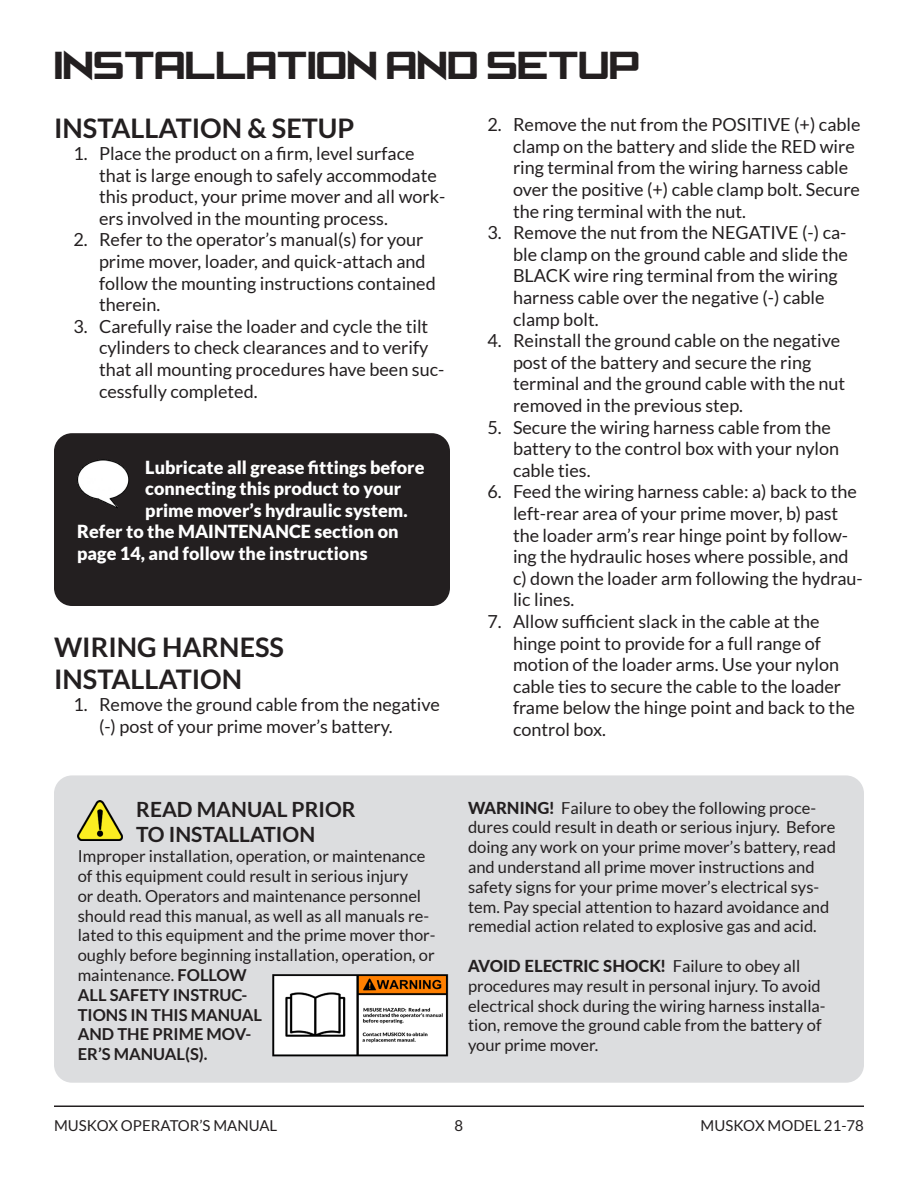
<style>
.page{position:relative;width:918px;height:1188px;background:#fff}
.page>*{position:absolute;margin:0;border:0;box-sizing:border-box;transform-origin:0 0}
.Headline{font:36px "Cafe Nero M54";color:#231f20}
.Subhead{font:700 27px/32.4px "Lato";color:#231f20}
.SUBHEAD_SMALL{font:700 21px "Lato";color:#231f20}
.Bullet_List{font:18px/21.6px "Lato";color:#231f20}
.Body{font:900 18px "Lato";color:#fff}
.BODY_SMALL{font:16.5px/19.8px "Lato";color:#231f20}
.t1{font:15px "Lato";color:#231f20}
.s1{font-weight:700}
.s2{font-weight:800}
</style>
<div class="page">
<hr style="left:54px;top:1106px;width:810px;height:1px;background:#231f20">
<div style="left:54px;top:775px;width:810px;height:308px;background:#dcdddf;border-radius:18px"></div>
<div style="left:54px;top:433px;width:396px;height:173px;background:#231f20;border-radius:18px"></div>
<img style="left:77px;top:459px;width:52px;height:49px">
<img style="left:78px;top:800px;width:45px;height:40px">
<img style="left:272px;top:974px;width:176px;height:83px">
<p class="Headline" style="left:54px;top:46px;width:587px">INSTALLATION AND SETUP</p>
<p class="Subhead" style="left:54px;top:112px;width:302px">INSTALLATION &amp; SETUP</p>
<p class="Bullet_List" style="left:99px;top:143px;width:348px;text-indent:-26px">1. Place the product on a firm, level surface that is large enough to safely accommodate this product, your prime mover and all work&shy;ers involved in the mounting process.</p>
<p class="Bullet_List" style="left:99px;top:229px;width:338px;text-indent:-26px">2. Refer to the operator’s manual(s) for your prime mover, loader, and quick-attach and follow the mounting instructions contained therein.</p>
<p class="Bullet_List" style="left:99px;top:315px;width:347px;text-indent:-26px">3. Carefully raise the loader and cycle the tilt cylinders to check clearances and to verify that all mounting procedures have been suc&shy;cessfully completed.</p>
<p class="Bullet_List" style="left:513px;top:114px;width:349px;text-indent:-26px">2. Remove the nut from the POSITIVE (+) cable clamp on the battery and slide the RED wire ring terminal from the wiring harness cable over the positive (+) cable clamp bolt. Secure the ring terminal with the nut.</p>
<p class="Bullet_List" style="left:513px;top:222px;width:336px;text-indent:-26px">3. Remove the nut from the NEGATIVE (-) ca&shy;ble clamp on the ground cable and slide the BLACK wire ring terminal from the wiring harness cable over the negative (-) cable clamp bolt.</p>
<p class="Bullet_List" style="left:513px;top:330px;width:334px;text-indent:-26px">4. Reinstall the ground cable on the negative post of the battery and secure the ring terminal and the ground cable with the nut removed in the previous step.</p>
<p class="Bullet_List" style="left:513px;top:416px;width:328px;text-indent:-26px">5. Secure the wiring harness cable from the battery to the control box with your nylon cable ties.</p>
<p class="Bullet_List" style="left:513px;top:481px;width:351px;text-indent:-26px">6. Feed the wiring harness cable: a) back to the left-rear area of your prime mover, b) past the loader arm’s rear hinge point by follow&shy;ing the hydraulic hoses where possible, and c) down the loader arm following the hydrau&shy;lic lines.</p>
<p class="Bullet_List" style="left:513px;top:610px;width:343px;text-indent:-26px">7. Allow sufficient slack in the cable at the hinge point to provide for a full range of motion of the loader arms. Use your nylon cable ties to secure the cable to the loader frame below the hinge point and back to the control box.</p>
<p class="Body" style="left:145px;top:456px;width:281px">Lubricate all grease fittings before</p>
<p class="Body" style="left:145px;top:478px;width:258px">connecting this product to your</p>
<p class="Body" style="left:145px;top:500px;width:264px">prime mover’s hydraulic system.</p>
<p class="Body" style="left:77px;top:521px;width:323px">Refer to the MAINTENANCE section on</p>
<p class="Body" style="left:77px;top:543px;width:292px">page 14, and follow the instructions</p>
<p class="Subhead" style="left:54px;top:631px;width:232px">WIRING HARNESS<br>INSTALLATION</p>
<p class="Bullet_List" style="left:99px;top:694px;width:342px;text-indent:-26px">1. Remove the ground cable from the negative (-) post of your prime mover’s battery.</p>
<p class="SUBHEAD_SMALL" style="left:136px;top:798px;width:221px">READ MANUAL PRIOR</p>
<p class="SUBHEAD_SMALL" style="left:136px;top:823px;width:180px">TO INSTALLATION</p>
<p class="BODY_SMALL" style="left:78px;top:846px;width:359px">Improper installation, operation, or maintenance of this equipment could result in serious injury<br>or death. Operators and maintenance personnel should read this manual, as well as all manuals re&shy;lated to this equipment and the prime mover thor&shy;oughly before beginning installation, operation, or maintenance. <span class="s1">FOLLOW<br>ALL SAFETY INSTRUC-<br>TIONS IN THIS MANUAL<br>AND THE PRIME MOV-<br>ER’S MANUAL(S).</span></p>
<p class="BODY_SMALL" style="left:468px;top:798px;width:369px"><span class="s2">WARNING!</span> Failure to obey the following proce&shy;dures could result in death or serious injury. Before doing any work on your prime mover’s battery, read and understand all prime mover instructions and safety signs for your prime mover’s electrical sys&shy;tem. Pay special attention to hazard avoidance and remedial action related to explosive gas and acid.</p>
<p class="BODY_SMALL" style="left:468px;top:956px;width:359px"><span class="s2">AVOID ELECTRIC SHOCK!</span> Failure to obey all procedures may result in personal injury. To avoid electrical shock during the wiring harness installa&shy;tion, remove the ground cable from the battery of your prime mover.</p>
<p class="t1" style="left:54px;top:1117px;width:225px">MUSKOX OPERATOR’S MANUAL</p>
<p class="t1" style="left:455px;top:1117px;width:10px">8</p>
<p class="t1" style="left:701px;top:1117px;width:165px">MUSKOX MODEL 21-78</p>
</div>
